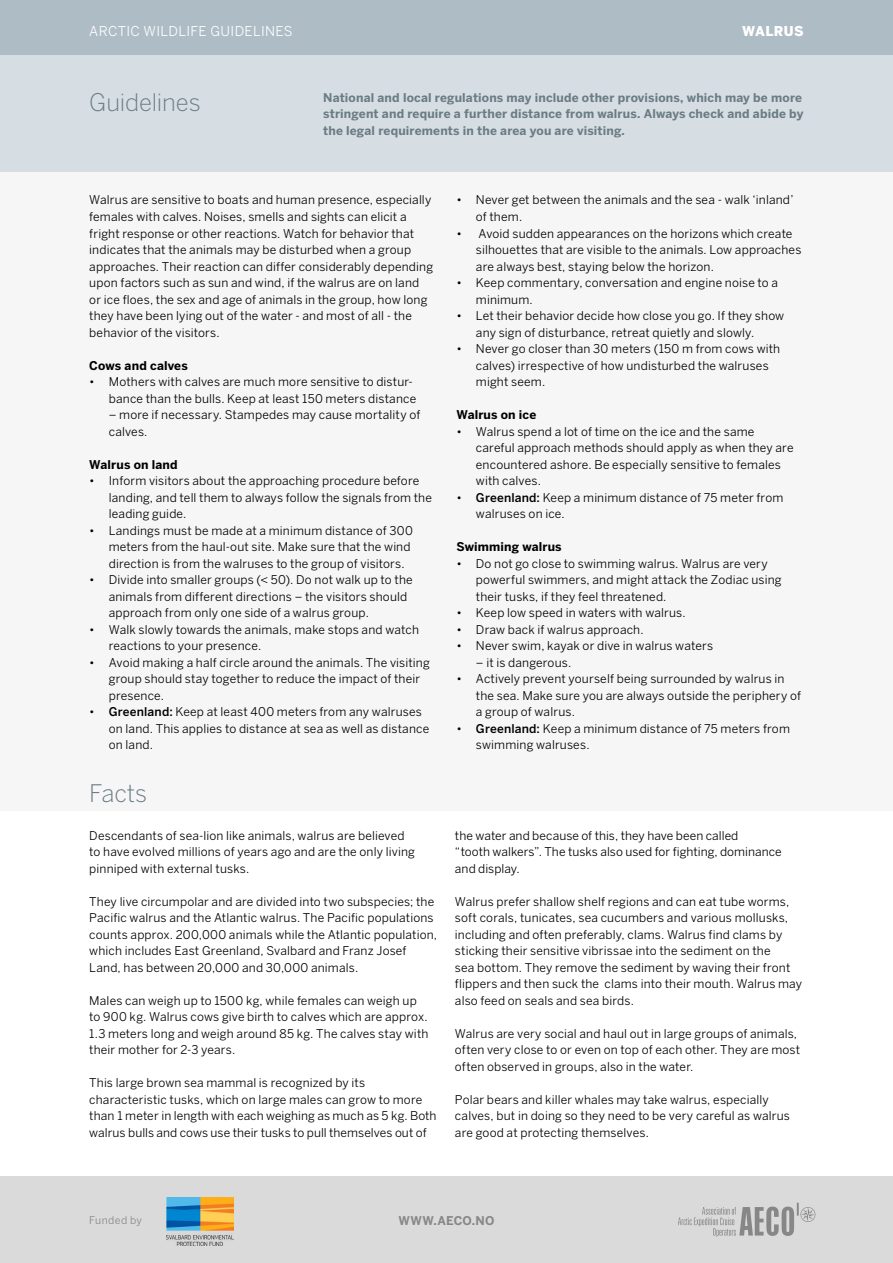
<style>
.page{position:relative;width:893px;height:1263px;background:#fff}
.page>*{position:absolute;margin:0;border:0;box-sizing:border-box;transform-origin:0 0}
.t1{font:300 24px "Benton Sans";letter-spacing:-.005em;color:#6b7c85}
.t2{font:13.5px "Benton Sans";letter-spacing:.025em;color:#fff}
.t3{font:900 13.5px "Benton Sans";letter-spacing:.03em;color:#fff}
.t4{font:12px/16.5px "Benton Sans";letter-spacing:.015em;color:#000}
.t5{font:700 12px/16.5px "Benton Sans";letter-spacing:.015em;color:#6b7c85;text-align:justify}
.t6{font:700 12px "Benton Sans";letter-spacing:.01em;color:#000}
.t7{font:700 12px "Benton Sans";letter-spacing:.015em;color:#878787}
.t8{font:10.5px "Benton Sans";letter-spacing:.04em;color:#878787}
.s1{font-weight:500}
</style>
<div class="page">
<div style="left:0;top:172px;width:893px;height:638px;background:#f6f6f6"></div>
<div style="left:0;top:0;width:893px;height:55px;background:#aebcc5"></div>
<div style="left:0;top:1176px;width:893px;height:87px;background:#dadada"></div>
<img style="left:166px;top:1197px;width:67px;height:48px">
<svg style="left:678px;top:1203px;width:137px;height:34px"></svg>
<div style="left:0;top:55px;width:893px;height:117px;background:#d6dee3"></div>
<p class="t2" style="left:89px;top:23px;width:205px">ARCTIC WILDLIFE GUIDELINES</p>
<p class="t3" style="left:742px;top:23px;width:63px">WALRUS</p>
<h1 class="t1" style="left:89px;top:88px;width:113px">Guidelines</h1>
<p class="t5" style="left:323px;top:89px;width:482px">National and local regulations may include other provisions, which may be more stringent and require a further distance from walrus. Always check and abide by the legal requirements in the area you are visiting.</p>
<p class="t4" style="left:89px;top:192px;width:345px">Walrus are sensitive to boats and human presence, especially females with calves. Noises, smells and sights can elicit a fright response or other reactions. Watch for behavior that indicates that the animals may be disturbed when a group approaches. Their reaction can differ considerably depending upon factors such as sun and wind, if the walrus are on land or ice floes, the sex and age of animals in the group, how long they have been lying out of the water - and most of all - the behavior of the visitors.</p>
<p class="t6" style="left:89px;top:358px;width:100px">Cows and calves</p>
<p class="t4" style="left:109px;top:373px;width:309px;text-indent:-20px">• Mothers with calves are much more sensitive to distur&shy;bance than the bulls. Keep at least 150 meters distance</p>
<p class="t4" style="left:109px;top:406px;width:313px">– more if necessary. Stampedes may cause mortality of calves.</p>
<p class="t6" style="left:89px;top:457px;width:90px">Walrus on land</p>
<p class="t4" style="left:109px;top:472px;width:325px;text-indent:-20px">• Inform visitors about the approaching procedure before landing, and tell them to always follow the signals from the leading guide.</p>
<p class="t4" style="left:109px;top:522px;width:306px;text-indent:-20px">• Landings must be made at a minimum distance of 300 meters from the haul-out site. Make sure that the wind direction is from the walruses to the group of visitors.</p>
<p class="t4" style="left:109px;top:571px;width:305px;text-indent:-20px">• Divide into smaller groups (&lt; 50). Do not walk up to the animals from different directions – the visitors should approach from only one side of a walrus group.</p>
<p class="t4" style="left:109px;top:621px;width:312px;text-indent:-20px">• Walk slowly towards the animals, make stops and watch reactions to your presence.</p>
<p class="t4" style="left:109px;top:654px;width:322px;text-indent:-20px">• Avoid making a half circle around the animals. The visiting group should stay together to reduce the impact of their presence.</p>
<p class="t4" style="left:109px;top:703px;width:322px;text-indent:-20px">• <span class="s1">Greenland:</span> Keep at least 400 meters from any walruses on land. This applies to distance at sea as well as distance on land.</p>
<h1 class="t1" style="left:89px;top:779px;width:59px">Facts</h1>
<p class="t4" style="left:89px;top:827px;width:327px">Descendants of sea-lion like animals, walrus are believed to have evolved millions of years ago and are the only living pinniped with external tusks.</p>
<p class="t4" style="left:89px;top:893px;width:349px">They live circumpolar and are divided into two subspecies; the Pacific walrus and the Atlantic walrus. The Pacific populations counts approx. 200,000 animals while the Atlantic population, which includes East Greenland, Svalbard and Franz Josef Land, has between 20,000 and 30,000 animals.</p>
<p class="t4" style="left:89px;top:992px;width:341px">Males can weigh up to 1500 kg, while females can weigh up to 900 kg. Walrus cows give birth to calves which are approx.<br>1.3 meters long and weigh around 85 kg. The calves stay with their mother for 2-3 years.</p>
<p class="t4" style="left:89px;top:1075px;width:349px">This large brown sea mammal is recognized by its characteristic tusks, which on large males can grow to more than 1 meter in length with each weighing as much as 5 kg. Both walrus bulls and cows use their tusks to pull themselves out of</p>
<p class="t4" style="left:476px;top:192px;width:319px;text-indent:-20px">• Never get between the animals and the sea - walk ‘inland’ of them.</p>
<p class="t4" style="left:476px;top:225px;width:327px;text-indent:-20px">• Avoid sudden appearances on the horizons which create silhouettes that are visible to the animals. Low approaches are always best, staying below the horizon.</p>
<p class="t4" style="left:476px;top:274px;width:304px;text-indent:-20px">• Keep commentary, conversation and engine noise to a minimum.</p>
<p class="t4" style="left:476px;top:307px;width:310px;text-indent:-20px">• Let their behavior decide how close you go. If they show any sign of disturbance, retreat quietly and slowly.</p>
<p class="t4" style="left:476px;top:340px;width:306px;text-indent:-20px">• Never go closer than 30 meters (150 m from cows with calves) irrespective of how undisturbed the walruses might seem.</p>
<p class="t6" style="left:456px;top:407px;width:81px">Walrus on ice</p>
<p class="t4" style="left:476px;top:423px;width:319px;text-indent:-20px">• Walrus spend a lot of time on the ice and the same careful approach methods should apply as when they are encountered ashore. Be especially sensitive to females with calves.</p>
<p class="t4" style="left:476px;top:489px;width:309px;text-indent:-20px">• <span class="s1">Greenland:</span> Keep a minimum distance of 75 meter from walruses on ice.</p>
<p class="t6" style="left:456px;top:539px;width:107px">Swimming walrus</p>
<p class="t4" style="left:476px;top:555px;width:307px;text-indent:-20px">• Do not go close to swimming walrus. Walrus are very powerful swimmers, and might attack the Zodiac using their tusks, if they feel threatened.</p>
<p class="t4" style="left:456px;top:604px;width:231px">• Keep low speed in waters with walrus.</p>
<p class="t4" style="left:456px;top:621px;width:189px">• Draw back if walrus approach.</p>
<p class="t4" style="left:456px;top:637px;width:258px">• Never swim, kayak or dive in walrus waters</p>
<p class="t4" style="left:476px;top:654px;width:97px">– it is dangerous.</p>
<p class="t4" style="left:476px;top:670px;width:327px;text-indent:-20px">• Actively prevent yourself being surrounded by walrus in the sea. Make sure you are always outside the periphery of a group of walrus.</p>
<p class="t4" style="left:476px;top:720px;width:316px;text-indent:-20px">• <span class="s1">Greenland:</span> Keep a minimum distance of 75 meters from swimming walruses.</p>
<p class="t4" style="left:455px;top:827px;width:328px">the water and because of this, they have been called<br>“tooth walkers”. The tusks also used for fighting, dominance and display.</p>
<p class="t4" style="left:455px;top:893px;width:349px">Walrus prefer shallow shelf regions and can eat tube worms, soft corals, tunicates, sea cucumbers and various mollusks, including and often preferably, clams. Walrus find clams by sticking their sensitive vibrissae into the sediment on the<br>sea bottom. They remove the sediment by waving their front flippers and then suck the clams into their mouth. Walrus may also feed on seals and sea birds.</p>
<p class="t4" style="left:455px;top:1025px;width:347px">Walrus are very social and haul out in large groups of animals, often very close to or even on top of each other. They are most often observed in groups, also in the water.</p>
<p class="t4" style="left:455px;top:1091px;width:337px">Polar bears and killer whales may take walrus, especially calves, but in doing so they need to be very careful as walrus are good at protecting themselves.</p>
<p class="t8" style="left:89px;top:1214px;width:54px">Funded by</p>
<p class="t7" style="left:398px;top:1214px;width:97px">WWW.AECO.NO</p>
</div>
